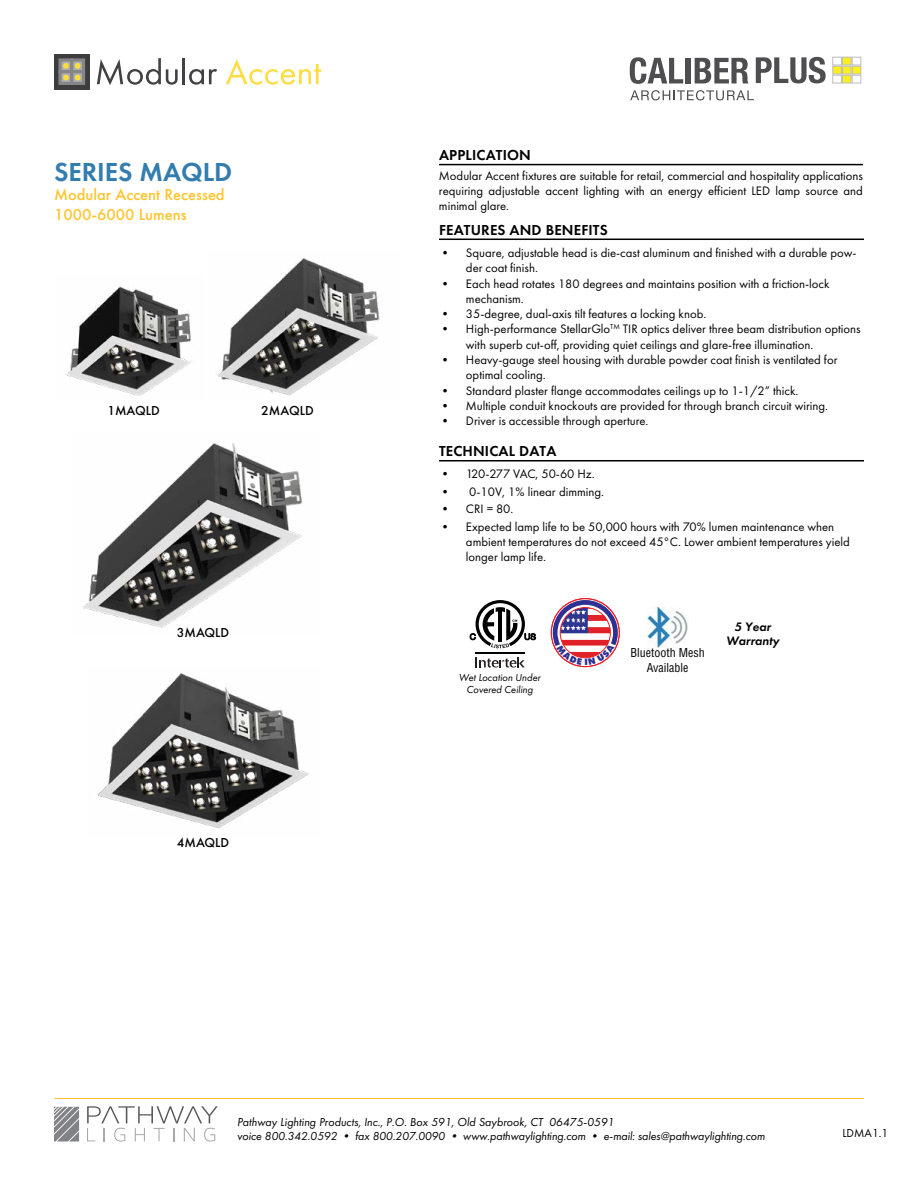
<style>
.page{position:relative;width:918px;height:1188px;background:#fff}
.page>*{position:absolute;margin:0;border:0;box-sizing:border-box;transform-origin:0 0}
.t1{font:600 27px "Futura PT";color:#327db0}
.t2{font:500 16.5px/19.8px "Futura PT";color:#ffc42c}
.t3{font:600 15px "Futura PT";letter-spacing:.01em;color:#000}
.t4{font:500 13.5px "Futura PT";color:#000}
.t5{font:12.75px/15.3px "Futura PT";color:#000}
.t6{font:12.75px "Futura PT";letter-spacing:-.02em;color:#000}
.t7{font:italic 600 12.75px "Futura PT";color:#000}
.t8{font:italic 12px/13.5px "Futura PT";letter-spacing:-.005em;color:#000}
.t9{font:condensed 12px/14.4px "Helvetica LT Std";color:#000;text-align:center}
.t10{font:12px "Futura PT";color:#000}
.t11{font:italic 10.5px/12.6px "Futura PT";color:#000;text-align:center}
</style>
<div class="page">
<hr style="left:439px;top:164px;width:424px;height:1px;background:#000">
<hr style="left:439px;top:239px;width:425px;height:1px;background:#000">
<hr style="left:439px;top:460px;width:425px;height:2px;background:#000">
<hr style="left:55px;top:1098px;width:809px;height:1px;background:#ffc42c">
<svg style="left:475px;top:657px;width:50px;height:11px"></svg>
<hr style="left:475px;top:652px;width:50px;height:1px;background:#000">
<svg style="left:470px;top:600px;width:66px;height:49px"></svg>
<svg style="left:87px;top:1106px;width:131px;height:36px"></svg>
<svg style="left:54px;top:1107px;width:25px;height:34px"></svg>
<div style="left:54px;top:54px;width:36px;height:35px;background:#3d3c3e"></div>
<div style="left:60px;top:60px;width:12px;height:12px;background:#abadb0"></div>
<div style="left:58px;top:58px;width:15px;height:15px;border:3px solid #848688"></div>
<svg style="left:63px;top:63px;width:6px;height:6px"></svg>
<svg style="left:74px;top:62px;width:7px;height:7px"></svg>
<div style="left:70px;top:58px;width:15px;height:15px;border:3px solid #848688"></div>
<svg style="left:75px;top:63px;width:6px;height:6px"></svg>
<svg style="left:62px;top:74px;width:7px;height:7px"></svg>
<div style="left:58px;top:70px;width:15px;height:15px;border:3px solid #848688"></div>
<svg style="left:63px;top:75px;width:6px;height:5px"></svg>
<svg style="left:74px;top:74px;width:7px;height:7px"></svg>
<div style="left:70px;top:70px;width:15px;height:15px;border:3px solid #848688"></div>
<svg style="left:75px;top:75px;width:6px;height:5px"></svg>
<svg style="left:97px;top:58px;width:81px;height:27px"></svg>
<hr style="left:183px;top:58px;width:2px;height:26px;background:#414042">
<svg style="left:189px;top:69px;width:28px;height:16px"></svg>
<svg style="left:226px;top:59px;width:95px;height:26px"></svg>
<svg style="left:630px;top:57px;width:53px;height:27px"></svg>
<div style="left:686px;top:58px;width:5px;height:25px;background:#4e4e50"></div>
<svg style="left:695px;top:58px;width:54px;height:25px"></svg>
<svg style="left:756px;top:57px;width:70px;height:26px"></svg>
<div style="left:842px;top:57px;width:9px;height:8px;background:#fcee1f"></div>
<div style="left:842px;top:57px;width:9px;height:8px;border:1px solid #bbbdbf"></div>
<div style="left:842px;top:75px;width:9px;height:8px;background:#fcee1f"></div>
<div style="left:842px;top:75px;width:9px;height:8px;border:1px solid #bbbdbf"></div>
<div style="left:842px;top:66px;width:9px;height:8px;background:#fcee1f"></div>
<div style="left:842px;top:66px;width:9px;height:8px;border:1px solid #bbbdbf"></div>
<div style="left:852px;top:57px;width:9px;height:8px;border:1px solid #bbbdbf"></div>
<div style="left:852px;top:75px;width:9px;height:8px;border:1px solid #bbbdbf"></div>
<div style="left:852px;top:66px;width:9px;height:8px;background:#fcee1f"></div>
<div style="left:852px;top:66px;width:9px;height:8px;border:1px solid #bbbdbf"></div>
<div style="left:833px;top:57px;width:9px;height:8px;border:1px solid #bbbdbf"></div>
<div style="left:833px;top:75px;width:9px;height:8px;border:1px solid #bbbdbf"></div>
<div style="left:833px;top:66px;width:8px;height:8px;background:#fcee1f"></div>
<div style="left:833px;top:66px;width:9px;height:8px;border:1px solid #bbbdbf"></div>
<svg style="left:630px;top:90px;width:124px;height:10px"></svg>
<img style="left:647px;top:606px;width:41px;height:41px">
<img style="left:64px;top:286px;width:127px;height:110px">
<img style="left:217px;top:258px;width:163px;height:138px">
<img style="left:83px;top:443px;width:219px;height:185px">
<img style="left:98px;top:673px;width:211px;height:156px">
<svg style="left:550px;top:598px;width:70px;height:69px"></svg>
<h1 class="t1" style="left:54px;top:155px;width:180px">SERIES MAQLD</h1>
<p class="t2" style="left:54px;top:185px;width:172px">Modular Accent Recessed<br>1000-6000 Lumens</p>
<p class="t4" style="left:107px;top:403px;width:54px">1MAQLD</p>
<p class="t4" style="left:261px;top:403px;width:54px">2MAQLD</p>
<p class="t4" style="left:177px;top:624px;width:54px">3MAQLD</p>
<p class="t4" style="left:177px;top:835px;width:54px">4MAQLD</p>
<p class="t3" style="left:439px;top:146px;width:93px">APPLICATION</p>
<p class="t5" style="left:439px;top:168px;width:426px;text-align:justify">Modular Accent fixtures are suitable for retail, commercial and hospitality applications requiring adjustable accent lighting with an energy efficient LED lamp source and minimal glare.</p>
<p class="t3" style="left:439px;top:221px;width:170px">FEATURES AND BENEFITS</p>
<p class="t5" style="left:466px;top:245px;width:392px;text-indent:-27px">• Square, adjustable head is die-cast aluminum and finished with a durable pow&shy;der coat finish.</p>
<p class="t5" style="left:466px;top:276px;width:365px;text-indent:-27px">• Each head rotates 180 degrees and maintains position with a friction-lock mechanism.</p>
<p class="t5" style="left:439px;top:306px;width:269px">• 35-degree, dual-axis tilt features a locking knob.</p>
<p class="t5" style="left:466px;top:322px;width:396px;text-indent:-27px">• High-performance StellarGlo<sup>TM</sup> TIR optics deliver three beam distribution options with superb cut-off, providing quiet ceilings and glare-free illumination.</p>
<p class="t5" style="left:466px;top:352px;width:373px;text-indent:-27px">• Heavy-gauge steel housing with durable powder coat finish is ventilated for optimal cooling.</p>
<p class="t5" style="left:439px;top:383px;width:361px">• Standard plaster flange accommodates ceilings up to 1-1/2” thick.</p>
<p class="t5" style="left:439px;top:398px;width:391px">• Multiple conduit knockouts are provided for through branch circuit wiring.</p>
<p class="t5" style="left:439px;top:413px;width:211px">• Driver is accessible through aperture.</p>
<p class="t3" style="left:439px;top:442px;width:119px">TECHNICAL DATA</p>
<p class="t6" style="left:439px;top:467px;width:157px">• 120-277 VAC, 50-60 Hz.</p>
<p class="t5" style="left:439px;top:484px;width:167px">• 0-10V, 1% linear dimming.</p>
<p class="t5" style="left:439px;top:501px;width:76px">• CRI = 80.</p>
<p class="t5" style="left:466px;top:519px;width:385px;text-indent:-27px">• Expected lamp life to be 50,000 hours with 70% lumen maintenance when ambient temperatures do not exceed 45°C. Lower ambient temperatures yield longer lamp life.</p>
<p class="t11" style="left:459px;top:671px;width:83px">Wet Location Under<br>Covered Ceiling</p>
<p class="t9" style="left:630px;top:646px;width:76px">Bluetooth Mesh<br>Available</p>
<p class="t7" style="left:734px;top:619px;width:38px">5 Year</p>
<p class="t7" style="left:726px;top:632px;width:55px">Warranty</p>
<p class="t8" style="left:237px;top:1115px;width:529px">Pathway Lighting Products, Inc., P.O. Box 591, Old Saybrook, CT 06475-0591<br>voice 800.342.0592 • fax 800.207.0090 • www.pathwaylighting.com • e-mail: sales@pathwaylighting.com</p>
<p class="t10" style="left:842px;top:1126px;width:48px">LDMA1.1</p>
</div>
